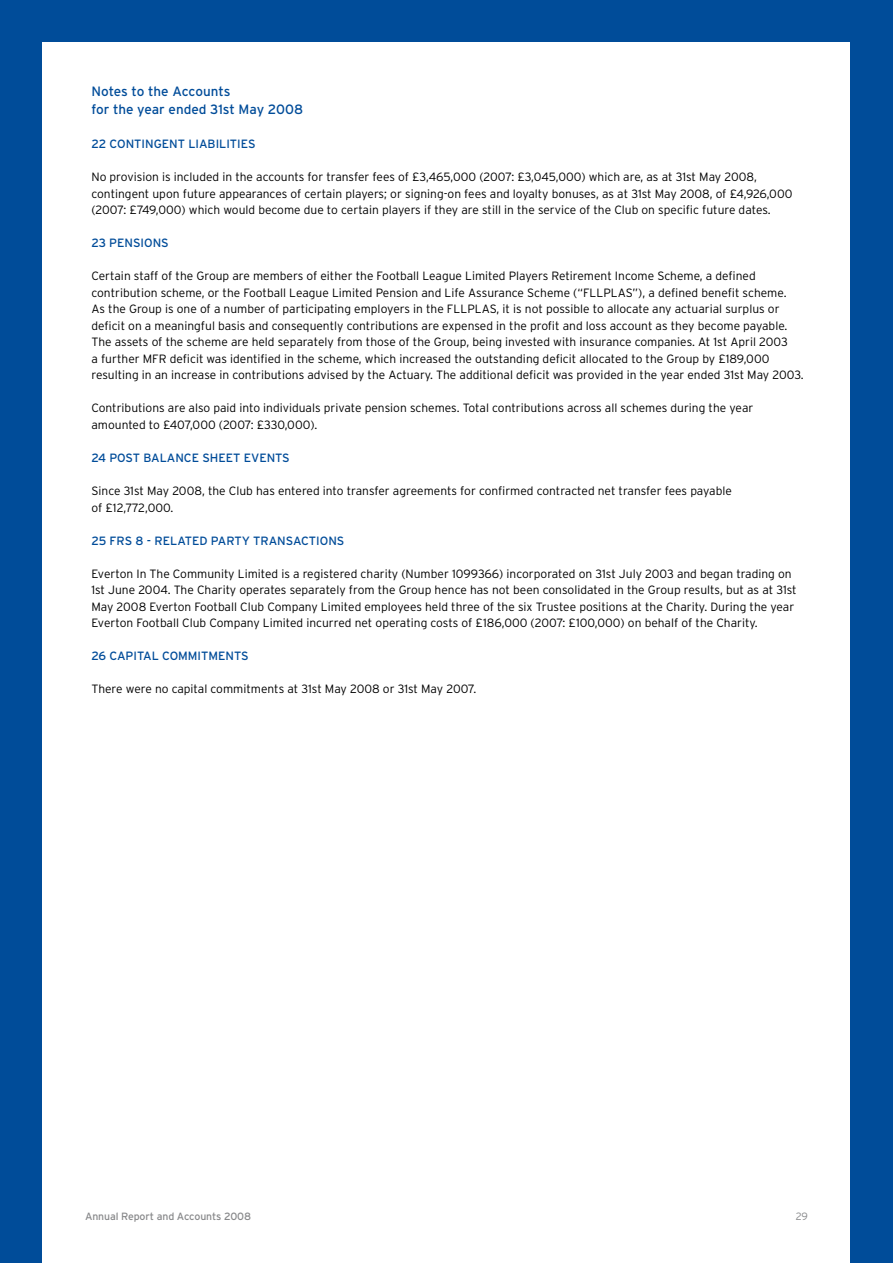
<style>
.page{position:relative;width:893px;height:1263px;background:#004c99}
.page>*{position:absolute;margin:0;border:0;box-sizing:border-box;transform-origin:0 0}
.t1{font:13.5px/18px "Interstate";color:#004c99}
.t2{font:300 12px/16.5px "Interstate";color:#000}
.t3{font:12px "Interstate";color:#004c99}
.t4{font:10.5px "Interstate";letter-spacing:-.01em;color:#87888a}
.t5{font:300 10.5px "Interstate";color:#87888a}
</style>
<div class="page">
<div style="left:43px;top:43px;width:807px;height:1220px;background:#fff"></div>
<p class="t1" style="left:91px;top:82px;width:213px">Notes to the Accounts<br>for the year ended 31st May 2008</p>
<p class="t3" style="left:91px;top:137px;width:166px">22 CONTINGENT LIABILITIES</p>
<p class="t2" style="left:91px;top:169px;width:702px">No provision is included in the accounts for transfer fees of £3,465,000 (2007: £3,045,000) which are, as at 31st May 2008, contingent upon future appearances of certain players; or signing-on fees and loyalty bonuses, as at 31st May 2008, of £4,926,000 (2007: £749,000) which would become due to certain players if they are still in the service of the Club on specific future dates.</p>
<p class="t3" style="left:91px;top:236px;width:79px">23 PENSIONS</p>
<p class="t2" style="left:91px;top:268px;width:714px">Certain staff of the Group are members of either the Football League Limited Players Retirement Income Scheme, a defined contribution scheme, or the Football League Limited Pension and Life Assurance Scheme (“FLLPLAS”), a defined benefit scheme.<br>As the Group is one of a number of participating employers in the FLLPLAS, it is not possible to allocate any actuarial surplus or deficit on a meaningful basis and consequently contributions are expensed in the profit and loss account as they become payable.<br>The assets of the scheme are held separately from those of the Group, being invested with insurance companies. At 1st April 2003<br>a further MFR deficit was identified in the scheme, which increased the outstanding deficit allocated to the Group by £189,000 resulting in an increase in contributions advised by the Actuary. The additional deficit was provided in the year ended 31st May 2003.</p>
<p class="t2" style="left:91px;top:400px;width:663px">Contributions are also paid into individuals private pension schemes. Total contributions across all schemes during the year amounted to £407,000 (2007: £330,000).</p>
<p class="t3" style="left:91px;top:451px;width:200px">24 POST BALANCE SHEET EVENTS</p>
<p class="t2" style="left:91px;top:482px;width:642px">Since 31st May 2008, the Club has entered into transfer agreements for confirmed contracted net transfer fees payable of £12,772,000.</p>
<p class="t3" style="left:91px;top:533px;width:255px">25 FRS 8 - RELATED PARTY TRANSACTIONS</p>
<p class="t2" style="left:91px;top:565px;width:707px">Everton In The Community Limited is a registered charity (Number 1099366) incorporated on 31st July 2003 and began trading on 1st June 2004. The Charity operates separately from the Group hence has not been consolidated in the Group results, but as at 31st May 2008 Everton Football Club Company Limited employees held three of the six Trustee positions at the Charity. During the year Everton Football Club Company Limited incurred net operating costs of £186,000 (2007: £100,000) on behalf of the Charity.</p>
<p class="t3" style="left:91px;top:649px;width:159px">26 CAPITAL COMMITMENTS</p>
<p class="t2" style="left:91px;top:680px;width:386px">There were no capital commitments at 31st May 2008 or 31st May 2007.</p>
<p class="t4" style="left:85px;top:1211px;width:168px">Annual Report and Accounts 2008</p>
<p class="t5" style="left:796px;top:1211px;width:14px">29</p>
</div>
